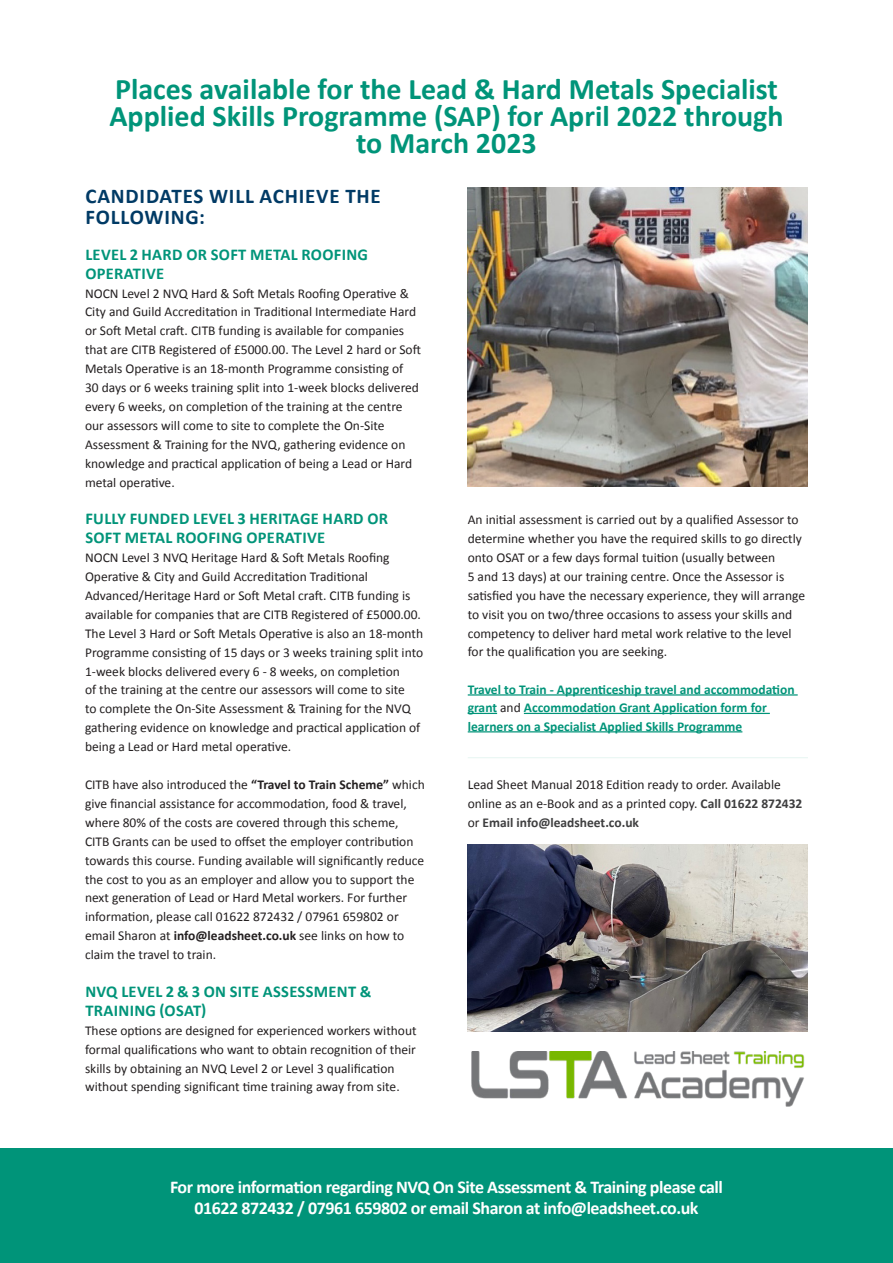
<style>
.page{position:relative;width:893px;height:1263px;background:#fff}
.page>*{position:absolute;margin:0;border:0;box-sizing:border-box;transform-origin:0 0}
.t1{font:700 30px/27px "Calibri";color:#009479}
.t2{font:700 21px/21px "Calibri";letter-spacing:.04em;color:#003a65}
.t3{font:700 18px "Calibri";letter-spacing:-.025em;color:#fff}
.t4{font:700 16.5px/18.9px "Calibri";letter-spacing:.02em;color:#009479}
.t5{font:13.5px/18.9px "Calibri";color:#231f20}
.t6{font:700 13.5px/18.5px "Calibri";color:#009479}
.s1{font-weight:700}
.s2{font-weight:400;color:#231f20}
.s3{font-weight:700;color:#3e3e3f}
</style>
<div class="page">
<hr style="left:468px;top:757px;width:340px;height:1px;background:#e6f5f1">
<img style="left:468px;top:187px;width:340px;height:299px">
<img style="left:468px;top:844px;width:340px;height:187px">
<div style="left:0;top:1148px;width:893px;height:115px;background:#009479"></div>
<hr style="left:468px;top:694px;width:330px;height:1px;background:#009479">
<svg style="left:468px;top:713px;width:29px;height:1px"></svg>
<hr style="left:524px;top:713px;width:246px;height:1px;background:#009479">
<hr style="left:468px;top:731px;width:274px;height:1px;background:#009479">
<img style="left:472px;top:1052px;width:332px;height:55px">
<p class="t1" style="left:109px;top:76px;width:676px">Places available for the Lead &amp; Hard Metals Specialist<br>Applied Skills Programme (SAP) for April 2022 through</p>
<p class="t1" style="left:356px;top:130px;width:182px">to March 2023</p>
<p class="t2" style="left:85px;top:185px;width:297px">CANDIDATES WILL ACHIEVE THE<br>FOLLOWING:</p>
<p class="t4" style="left:85px;top:245px;width:284px">LEVEL 2 HARD OR SOFT METAL ROOFING<br>OPERATIVE</p>
<p class="t5" style="left:85px;top:284px;width:338px">NOCN Level 2 NVQ Hard &amp; Soft Metals Roofing Operative &amp; City and Guild Accreditation in Traditional Intermediate Hard or Soft Metal craft. CITB funding is available for companies that are CITB Registered of £5000.00. The Level 2 hard or Soft Metals Operative is an 18-month Programme consisting of<br>30 days or 6 weeks training split into 1-week blocks delivered every 6 weeks, on completion of the training at the centre our assessors will come to site to complete the On-Site Assessment &amp; Training for the NVQ, gathering evidence on knowledge and practical application of being a Lead or Hard metal operative.</p>
<p class="t4" style="left:85px;top:509px;width:304px">FULLY FUNDED LEVEL 3 HERITAGE HARD OR<br>SOFT METAL ROOFING OPERATIVE</p>
<p class="t5" style="left:85px;top:548px;width:340px">NOCN Level 3 NVQ Heritage Hard &amp; Soft Metals Roofing Operative &amp; City and Guild Accreditation Traditional Advanced/Heritage Hard or Soft Metal craft. CITB funding is available for companies that are CITB Registered of £5000.00.<br>The Level 3 Hard or Soft Metals Operative is also an 18-month Programme consisting of 15 days or 3 weeks training split into 1-week blocks delivered every 6 - 8 weeks, on completion<br>of the training at the centre our assessors will come to site<br>to complete the On-Site Assessment &amp; Training for the NVQ gathering evidence on knowledge and practical application of being a Lead or Hard metal operative.</p>
<p class="t5" style="left:85px;top:775px;width:341px">CITB have also introduced the <span class="s1">“Travel to Train Scheme”</span> which give financial assistance for accommodation, food &amp; travel, where 80% of the costs are covered through this scheme, CITB Grants can be used to offset the employer contribution towards this course. Funding available will significantly reduce the cost to you as an employer and allow you to support the next generation of Lead or Hard Metal workers. For further information, please call 01622 872432 / 07961 659802 or email Sharon at <span class="s1">info@leadsheet.co.uk</span> see links on how to claim the travel to train.</p>
<p class="t4" style="left:85px;top:982px;width:287px">NVQ LEVEL 2 &amp; 3 ON SITE ASSESSMENT &amp;<br>TRAINING (OSAT)</p>
<p class="t5" style="left:85px;top:1021px;width:333px">These options are designed for experienced workers without formal qualifications who want to obtain recognition of their skills by obtaining an NVQ Level 2 or Level 3 qualification without spending significant time training away from site.</p>
<p class="t5" style="left:468px;top:510px;width:339px">An initial assessment is carried out by a qualified Assessor to determine whether you have the required skills to go directly onto OSAT or a few days formal tuition (usually between<br>5 and 13 days) at our training centre. Once the Assessor is satisfied you have the necessary experience, they will arrange to visit you on two/three occasions to assess your skills and competency to deliver hard metal work relative to the level for the qualification you are seeking.</p>
<p class="t6" style="left:468px;top:680px;width:328px">Travel to Train - Apprenticeship travel and accommodation grant <span class="s2">and</span> Accommodation Grant Application form for learners on a Specialist Applied Skills Programme</p>
<p class="t5" style="left:468px;top:775px;width:336px">Lead Sheet Manual 2018 Edition ready to order. Available online as an e-Book and as a printed copy. <span class="s3">Call 01622 872432 </span>or <span class="s3">Email info@leadsheet.co.uk</span></p>
<p class="t3" style="left:170px;top:1176px;width:554px">For more information regarding NVQ On Site Assessment &amp; Training please call</p>
<p class="t3" style="left:195px;top:1197px;width:505px">01622 872432 / 07961 659802 or email Sharon at info@leadsheet.co.uk</p>
</div>
